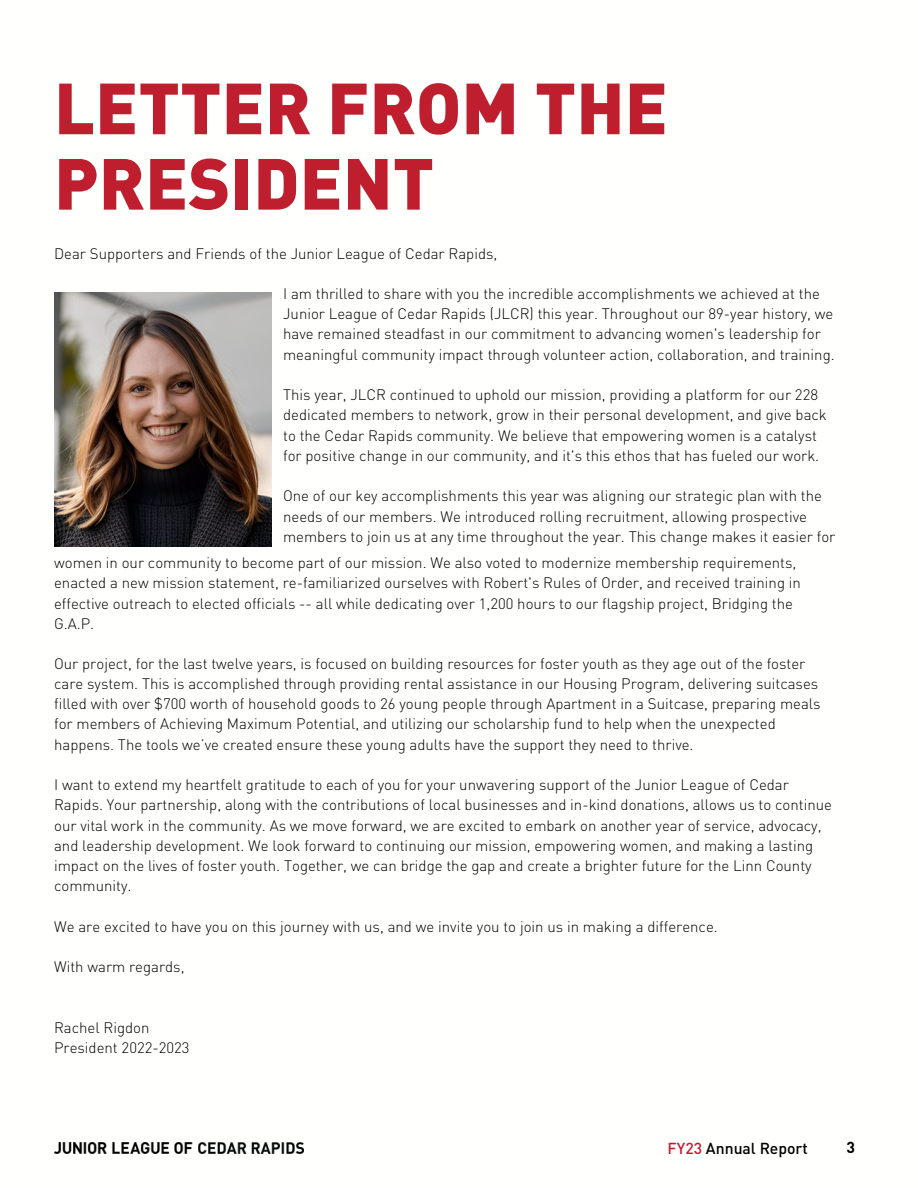
<style>
.page{position:relative;width:918px;height:1188px;background:#fff}
.page>*{position:absolute;margin:0;border:0;box-sizing:border-box;transform-origin:0 0}
.t1{font:900 71.1px/75.3px "DINOT";color:#bf1e2e}
.t2{font:500 15.75px "DINOT";color:#000}
.t3{font:700 15.75px "DINOT";color:#000}
.t4{font:300 15px/20.2px "DINOT";color:#000}
.s1{color:#bf1e2e}
</style>
<div class="page">
<img style="left:54px;top:1142px;width:250px;height:12px">
<img style="left:54px;top:292px;width:217px;height:255px">
<h1 class="t1" style="left:54px;top:68px;width:615px">LETTER FROM THE<br>PRESIDENT</h1>
<h2 class="t4" style="left:54px;top:243px;width:445px">Dear Supporters and Friends of the Junior League of Cedar Rapids,</h2>
<p class="t4" style="left:283px;top:283px;width:553px">I am thrilled to share with you the incredible accomplishments we achieved at the Junior League of Cedar Rapids (JLCR) this year. Throughout our 89-year history, we have remained steadfast in our commitment to advancing women's leadership for meaningful community impact through volunteer action, collaboration, and training.</p>
<p class="t4" style="left:283px;top:384px;width:545px">This year, JLCR continued to uphold our mission, providing a platform for our 228 dedicated members to network, grow in their personal development, and give back to the Cedar Rapids community. We believe that empowering women is a catalyst for positive change in our community, and it's this ethos that has fueled our work.</p>
<p class="t4" style="left:283px;top:485px;width:554px">One of our key accomplishments this year was aligning our strategic plan with the needs of our members. We introduced rolling recruitment, allowing prospective members to join us at any time throughout the year. This change makes it easier for</p>
<p class="t4" style="left:54px;top:552px;width:748px">women in our community to become part of our mission. We also voted to modernize membership requirements, enacted a new mission statement, re-familiarized ourselves with Robert's Rules of Order, and received training in effective outreach to elected officials -- all while dedicating over 1,200 hours to our flagship project, Bridging the G.A.P.</p>
<p class="t4" style="left:54px;top:652px;width:768px">Our project, for the last twelve years, is focused on building resources for foster youth as they age out of the foster care system. This is accomplished through providing rental assistance in our Housing Program, delivering suitcases filled with over $700 worth of household goods to 26 young people through Apartment in a Suitcase, preparing meals for members of Achieving Maximum Potential, and utilizing our scholarship fund to help when the unexpected happens. The tools we’ve created ensure these young adults have the support they need to thrive.</p>
<p class="t4" style="left:54px;top:774px;width:779px">I want to extend my heartfelt gratitude to each of you for your unwavering support of the Junior League of Cedar Rapids. Your partnership, along with the contributions of local businesses and in-kind donations, allows us to continue our vital work in the community. As we move forward, we are excited to embark on another year of service, advocacy, and leadership development. We look forward to continuing our mission, empowering women, and making a lasting impact on the lives of foster youth. Together, we can bridge the gap and create a brighter future for the Linn County community.</p>
<p class="t4" style="left:54px;top:916px;width:665px">We are excited to have you on this journey with us, and we invite you to join us in making a difference.</p>
<p class="t4" style="left:54px;top:956px;width:132px">With warm regards,</p>
<p class="t4" style="left:54px;top:1017px;width:137px">Rachel Rigdon<br>President 2022-2023</p>
<p class="t2" style="left:668px;top:1137px;width:142px"><span class="s1">FY23</span> Annual Report</p>
<h3 class="t3" style="left:846px;top:1137px;width:10px">3</h3>
</div>
